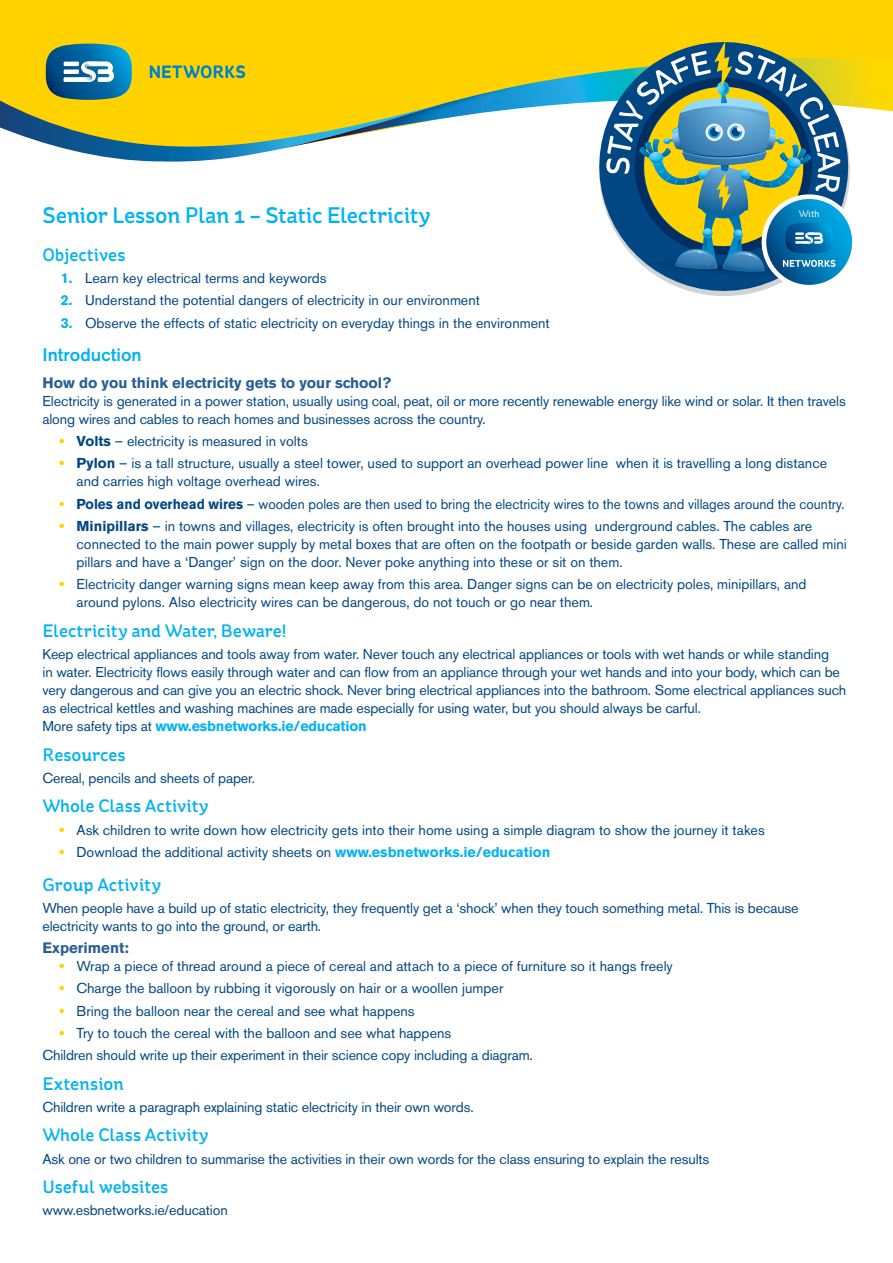
<style>
.page{position:relative;width:893px;height:1263px;background:#fff}
.page>*{position:absolute;margin:0;border:0;box-sizing:border-box;transform-origin:0 0}
.t1{font:500 22.5px "St Ryde";letter-spacing:-.01em;color:#00b3f0}
.t2{font:500 18px "St Ryde";color:#00b3f0}
.t3{font:500 18px "Akzidenz Grotesk BE";color:#00b3f0}
.t4{font:700 15px "Akzidenz Grotesk BE";color:#275e95}
.t5{font:14.25px/18px "Akzidenz Grotesk BE";color:#004783}
.t6{font:14.25px "Akzidenz Grotesk BE";color:#004783;scale:.95 1}
.t7{font:9.6px "St Ryde";color:#fff}
.s1{font-weight:700;color:#00b3f0}
.s2{font-weight:700;color:#ffd200}
.s3{font-weight:700}
</style>
<div class="page">
<div style="left:0;top:0;width:893px;height:195px;background:#ffd200"></div>
<div style="left:0;top:149px;width:893px;height:46px;background:#fff"></div>
<svg style="left:0;top:44px;width:443px;height:118px"></svg>
<img style="left:279px;top:58px;width:614px;height:91px">
<svg style="left:571px;top:58px;width:305px;height:238px"></svg>
<svg style="left:764px;top:197px;width:90px;height:90px"></svg>
<div style="left:762px;top:194px;width:95px;height:95px;border:5px solid #fff;border-radius:50%"></div>
<svg style="left:606px;top:42px;width:234px;height:235px"></svg>
<h1 class="t1" style="left:43px;top:202px;width:390px">Senior Lesson Plan 1 – Static Electricity</h1>
<p class="t2" style="left:43px;top:244px;width:85px">Objectives</p>
<p class="t5" style="left:61px;top:269px;width:268px"><span class="s1">1.</span> Learn key electrical terms and keywords</p>
<p class="t5" style="left:61px;top:291px;width:421px"><span class="s1">2.</span> Understand the potential dangers of electricity in our environment</p>
<p class="t5" style="left:61px;top:314px;width:491px"><span class="s1">3.</span> Observe the effects of static electricity on everyday things in the environment</p>
<p class="t3" style="left:43px;top:344px;width:101px">Introduction</p>
<p class="t4" style="left:43px;top:374px;width:350px">How do you think electricity gets to your school?</p>
<p class="t5" style="left:43px;top:392px;width:805px">Electricity is generated in a power station, usually using coal, peat, oil or more recently renewable energy like wind or solar. It then travels along wires and cables to reach homes and businesses across the country.</p>
<p class="t5" style="left:60px;top:432px;width:250px"><span class="s2">•</span> <span class="s3">Volts</span> – electricity is measured in volts</p>
<p class="t5" style="left:77px;top:454px;width:752px;text-indent:-17px"><span class="s2">•</span> <span class="s3">Pylon</span> – is a tall structure, usually a steel tower, used to support an overhead power line when it is travelling a long distance and carries high voltage overhead wires.</p>
<p class="t6" style="left:60px;top:495px;width:828px"><span class="s2">•</span> <span class="s3">Poles and overhead wires</span> – wooden poles are then used to bring the electricity wires to the towns and villages around the country.</p>
<p class="t5" style="left:77px;top:517px;width:772px;text-indent:-17px"><span class="s2">•</span> <span class="s3">Minipillars</span> – in towns and villages, electricity is often brought into the houses using underground cables. The cables are connected to the main power supply by metal boxes that are often on the footpath or beside garden walls. These are called mini pillars and have a ‘Danger’ sign on the door. Never poke anything into these or sit on them.</p>
<p class="t5" style="left:77px;top:575px;width:732px;text-indent:-17px"><span class="s2">•</span> Electricity danger warning signs mean keep away from this area. Danger signs can be on electricity poles, minipillars, and around pylons. Also electricity wires can be dangerous, do not touch or go near them.</p>
<p class="t2" style="left:43px;top:620px;width:245px">Electricity and Water, Beware!</p>
<p class="t5" style="left:43px;top:645px;width:805px">Keep electrical appliances and tools away from water. Never touch any electrical appliances or tools with wet hands or while standing<br>in water. Electricity flows easily through water and can flow from an appliance through your wet hands and into your body, which can be very dangerous and can give you an electric shock. Never bring electrical appliances into the bathroom. Some electrical appliances such as electrical kettles and washing machines are made especially for using water, but you should always be carful.<br>More safety tips at <span class="s1">www.esbnetworks.ie/education</span></p>
<p class="t2" style="left:43px;top:744px;width:85px">Resources</p>
<p class="t5" style="left:43px;top:769px;width:214px">Cereal, pencils and sheets of paper.</p>
<p class="t2" style="left:43px;top:795px;width:168px">Whole Class Activity</p>
<p class="t5" style="left:60px;top:820px;width:707px"><span class="s2">•</span> Ask children to write down how electricity gets into their home using a simple diagram to show the journey it takes</p>
<p class="t5" style="left:60px;top:843px;width:492px"><span class="s2">•</span> Download the additional activity sheets on <span class="s1">www.esbnetworks.ie/education</span></p>
<p class="t2" style="left:43px;top:874px;width:120px">Group Activity</p>
<p class="t5" style="left:43px;top:899px;width:758px">When people have a build up of static electricity, they frequently get a ‘shock’ when they touch something metal. This is because electricity wants to go into the ground, or earth.</p>
<p class="t4" style="left:43px;top:939px;width:88px">Experiment:</p>
<p class="t5" style="left:60px;top:957px;width:615px"><span class="s2">•</span> Wrap a piece of thread around a piece of cereal and attach to a piece of furniture so it hangs freely</p>
<p class="t5" style="left:60px;top:979px;width:445px"><span class="s2">•</span> Charge the balloon by rubbing it vigorously on hair or a woollen jumper</p>
<p class="t5" style="left:60px;top:1002px;width:357px"><span class="s2">•</span> Bring the balloon near the cereal and see what happens</p>
<p class="t5" style="left:43px;top:1022px;width:492px;line-height:22.2px;text-indent:17px"><span class="s2">•</span> Try to touch the cereal with the balloon and see what happens<br>Children should write up their experiment in their science copy including a diagram.</p>
<p class="t2" style="left:43px;top:1073px;width:83px">Extension</p>
<p class="t5" style="left:43px;top:1098px;width:433px">Children write a paragraph explaining static electricity in their own words.</p>
<p class="t2" style="left:43px;top:1124px;width:168px">Whole Class Activity</p>
<p class="t5" style="left:43px;top:1150px;width:668px">Ask one or two children to summarise the activities in their own words for the class ensuring to explain the results</p>
<p class="t2" style="left:43px;top:1176px;width:127px">Useful websites</p>
<p class="t5" style="left:43px;top:1201px;width:187px">www.esbnetworks.ie/education</p>
<p class="t7" style="left:799px;top:208px;width:22px">With</p>
</div>
